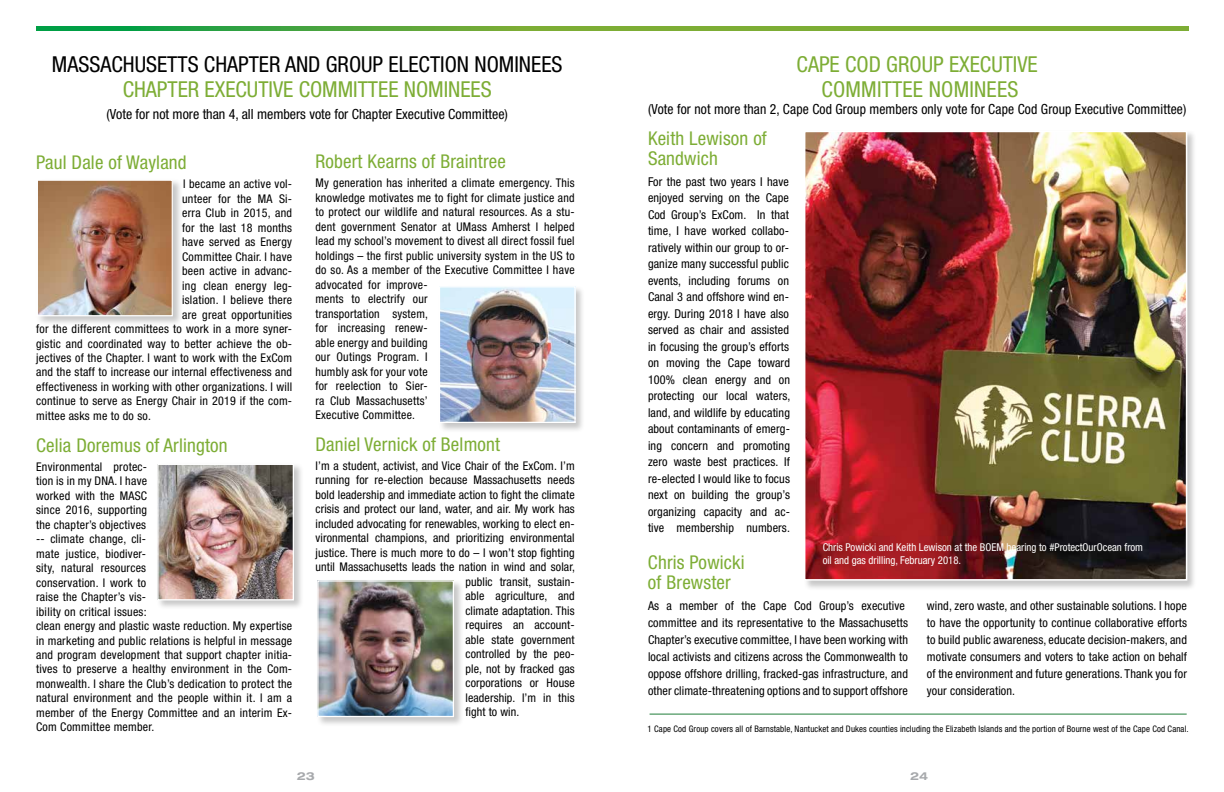
<style>
.page{position:relative;width:1224px;height:792px;background:#fff}
.page>*{position:absolute;margin:0;border:0;box-sizing:border-box;transform-origin:0 0}
.t1{font:condensed 22px/25px "Helvetica Neue";color:#7dad35;text-align:center}
.t2{font:condensed 22px "Helvetica Neue";color:#000}
.t3{font:condensed 19px/20px "Helvetica Neue";letter-spacing:.01em;color:#7dad35}
.t4{font:condensed 14px "Helvetica Neue";letter-spacing:.01em;color:#000}
.t5{font:condensed 12.2px/16.5px "Helvetica Neue";letter-spacing:.01em;color:#000}
.t6{font:condensed 12px/14.5px "Helvetica Neue";letter-spacing:.02em;color:#000}
.t7{font:700 expanded 11px "Helvetica Neue";color:#a7a9ac}
.t8{font:condensed 10.8px/12.7px "Helvetica Neue";color:#fff}
.t9{font:condensed 9px "Helvetica Neue";letter-spacing:.015em;color:#000}
</style>
<div class="page">
<div style="left:35px;top:179px;width:148px;height:147px;background:#000;opacity:.22"></div>
<img style="left:39px;top:182px;width:132px;height:132px">
<div style="left:36px;top:180px;width:137px;height:136px;border:1px solid #fff"></div>
<div style="left:156px;top:463px;width:148px;height:147px;background:#000;opacity:.22"></div>
<img style="left:159px;top:466px;width:133px;height:132px">
<div style="left:157px;top:464px;width:137px;height:136px;border:1px solid #fff"></div>
<div style="left:438px;top:285px;width:147px;height:148px;background:#000;opacity:.22"></div>
<img style="left:441px;top:288px;width:133px;height:133px">
<div style="left:439px;top:286px;width:137px;height:137px;border:1px solid #fff"></div>
<div style="left:316px;top:579px;width:148px;height:148px;background:#000;opacity:.22"></div>
<img style="left:319px;top:582px;width:133px;height:133px">
<div style="left:317px;top:580px;width:137px;height:137px;border:1px solid #fff"></div>
<hr style="left:650px;top:714px;width:537px;height:1px;background:#207d3a">
<div style="left:803px;top:130px;width:394px;height:460px;background:#000;opacity:.22"></div>
<img style="left:807px;top:134px;width:377px;height:444px">
<div style="left:804px;top:131px;width:383px;height:450px;border:2px solid #fff"></div>
<svg style="left:37px;top:27px;width:1152px;height:4px;background:#60a939"></svg>
<h1 class="t2" style="left:52px;top:52px;width:512px">MASSACHUSETTS CHAPTER AND GROUP ELECTION NOMINEES</h1>
<h1 class="t1" style="left:123px;top:77px;width:371px">CHAPTER EXECUTIVE COMMITTEE NOMINEES</h1>
<p class="t4" style="left:107px;top:106px;width:403px">(Vote for not more than 4, all members vote for Chapter Executive Committee)</p>
<h2 class="t3" style="left:36px;top:152px;width:152px">Paul Dale of Wayland</h2>
<p class="t6" style="left:183px;top:176px;width:110px">I became an active vol-</p>
<p class="t6" style="left:182px;top:191px;width:111px">unteer for the MA Si-</p>
<p class="t6" style="left:182px;top:205px;width:111px">erra Club in 2015, and</p>
<p class="t6" style="left:182px;top:220px;width:112px">for the last 18 months</p>
<p class="t6" style="left:182px;top:234px;width:112px">have served as Energy</p>
<p class="t6" style="left:182px;top:249px;width:112px">Committee Chair. I have</p>
<p class="t6" style="left:182px;top:263px;width:112px">been active in advanc-</p>
<p class="t6" style="left:182px;top:278px;width:111px">ing clean energy leg-</p>
<p class="t6" style="left:182px;top:292px;width:111px">islation. I believe there</p>
<p class="t6" style="left:182px;top:307px;width:112px">are great opportunities</p>
<p class="t6" style="left:36px;top:321px;width:257px">for the different committees to work in a more syner-</p>
<p class="t6" style="left:36px;top:336px;width:258px">gistic and coordinated way to better achieve the ob-</p>
<p class="t6" style="left:36px;top:350px;width:258px">jectives of the Chapter. I want to work with the ExCom</p>
<p class="t6" style="left:36px;top:365px;width:258px">and the staff to increase our internal effectiveness and</p>
<p class="t6" style="left:36px;top:379px;width:258px">effectiveness in working with other organizations. I will</p>
<p class="t6" style="left:36px;top:394px;width:258px">continue to serve as Energy Chair in 2019 if the com-</p>
<p class="t6" style="left:36px;top:408px;width:116px">mittee asks me to do so.</p>
<h2 class="t3" style="left:36px;top:435px;width:193px">Celia Doremus of Arlington</h2>
<p class="t6" style="left:36px;top:459px;width:258px">Environmental protec-<br>tion is in my DNA. I have<br>worked with the MASC<br>since 2016, supporting<br>the chapter’s objectives<br>-- climate change, cli-<br>mate justice, biodiver-<br>sity, natural resources<br>conservation. I work to<br>raise the Chapter’s vis-<br>ibility on critical issues:<br>clean energy and plastic waste reduction. My expertise in marketing and public relations is helpful in message and program development that support chapter initia&shy;tives to preserve a healthy environment in the Com&shy;monwealth. I share the Club’s dedication to protect the natural environment and the people within it. I am a member of the Energy Committee and an interim Ex-Com Committee member.</p>
<h2 class="t3" style="left:315px;top:152px;width:192px">Robert Kearns of Braintree</h2>
<p class="t6" style="left:315px;top:176px;width:261px">My generation has inherited a climate emergency. This knowledge motivates me to fight for climate justice and to protect our wildlife and natural resources. As a stu&shy;dent government Senator at UMass Amherst I helped lead my school’s movement to divest all direct fossil fuel holdings – the first public university system in the US to do so. As a member of the Executive Committee I have advocated for improve-<br>ments to electrify our<br>transportation system,<br>for increasing renew-<br>able energy and building<br>our Outings Program. I<br>humbly ask for your vote<br>for reelection to Sier-<br>ra Club Massachusetts’<br>Executive Committee.</p>
<h2 class="t3" style="left:315px;top:434px;width:186px">Daniel Vernick of Belmont</h2>
<p class="t6" style="left:315px;top:458px;width:261px">I’m a student, activist, and Vice Chair of the ExCom. I’m</p>
<p class="t6" style="left:315px;top:473px;width:261px">running for re-election because Massachusetts needs</p>
<p class="t6" style="left:315px;top:487px;width:261px">bold leadership and immediate action to fight the climate</p>
<p class="t6" style="left:315px;top:502px;width:261px">crisis and protect our land, water, and air. My work has</p>
<p class="t6" style="left:315px;top:516px;width:261px">included advocating for renewables, working to elect en-</p>
<p class="t6" style="left:315px;top:531px;width:261px">vironmental champions, and prioritizing environmental</p>
<p class="t6" style="left:315px;top:545px;width:261px">justice. There is much more to do – I won’t stop fighting</p>
<p class="t6" style="left:315px;top:560px;width:261px">until Massachusetts leads the nation in wind and solar,</p>
<p class="t6" style="left:465px;top:574px;width:111px">public transit, sustain-</p>
<p class="t6" style="left:465px;top:589px;width:111px">able agriculture, and</p>
<p class="t6" style="left:465px;top:603px;width:111px">climate adaptation. This</p>
<p class="t6" style="left:465px;top:618px;width:111px">requires an account-</p>
<p class="t6" style="left:465px;top:632px;width:111px">able state government</p>
<p class="t6" style="left:465px;top:647px;width:111px">controlled by the peo-</p>
<p class="t6" style="left:465px;top:661px;width:111px">ple, not by fracked gas</p>
<p class="t6" style="left:465px;top:676px;width:111px">corporations or House</p>
<p class="t6" style="left:465px;top:690px;width:111px">leadership. I’m in this</p>
<p class="t6" style="left:465px;top:705px;width:55px">fight to win.</p>
<p class="t7" style="left:297px;top:769px;width:19px">23</p>
<h1 class="t1" style="left:797px;top:52px;width:243px">CAPE COD GROUP EXECUTIVE<br>COMMITTEE NOMINEES</h1>
<p class="t4" style="left:648px;top:101px;width:540px">(Vote for not more than 2, Cape Cod Group members only vote for Cape Cod Group Executive Committee)</p>
<h2 class="t3" style="left:648px;top:128px;width:120px">Keith Lewison of<br>Sandwich</h2>
<p class="t5" style="left:648px;top:173px;width:144px">For the past two years I have enjoyed serving on the Cape<br>Cod Group’s ExCom. In that time, I have worked collabo&shy;ratively within our group to or&shy;ganize many successful public events, including forums on<br>Canal 3 and offshore wind en&shy;ergy. During 2018 I have also served as chair and assisted in focusing the group’s efforts on moving the Cape toward<br>100% clean energy and on protecting our local waters, land, and wildlife by educating about contaminants of emerg&shy;ing concern and promoting zero waste best practices. If re-elected I would like to focus next on building the group’s organizing capacity and ac&shy;tive membership numbers.</p>
<h2 class="t3" style="left:648px;top:552px;width:98px">Chris Powicki of Brewster</h2>
<p class="t5" style="left:648px;top:597px;width:262px;line-height:17px">As a member of the Cape Cod Group’s executive committee and its representative to the Massachusetts Chapter’s executive committee, I have been working with local activists and citizens across the Commonwealth to oppose offshore drilling, fracked-gas infrastructure, and other climate-threatening options and to support offshore</p>
<p class="t5" style="left:927px;top:597px;width:262px;line-height:17px;text-align:justify">wind, zero waste, and other sustainable solutions. I hope to have the opportunity to continue collaborative efforts to build public awareness, educate decision-makers, and motivate consumers and voters to take action on behalf of the environment and future generations. Thank you for your consideration.</p>
<p class="t8" style="left:823px;top:541px;width:322px">Chris Powicki and Keith Lewison at the BOEM hearing to #ProtectOurOcean from oil and gas drilling, February 2018.</p>
<p class="t9" style="left:648px;top:723px;width:543px">1 Cape Cod Group covers all of Barnstable, Nantucket and Dukes counties including the Elizabeth Islands and the portion of Bourne west of the Cape Cod Canal.</p>
<p class="t7" style="left:910px;top:769px;width:19px">24</p>
</div>
